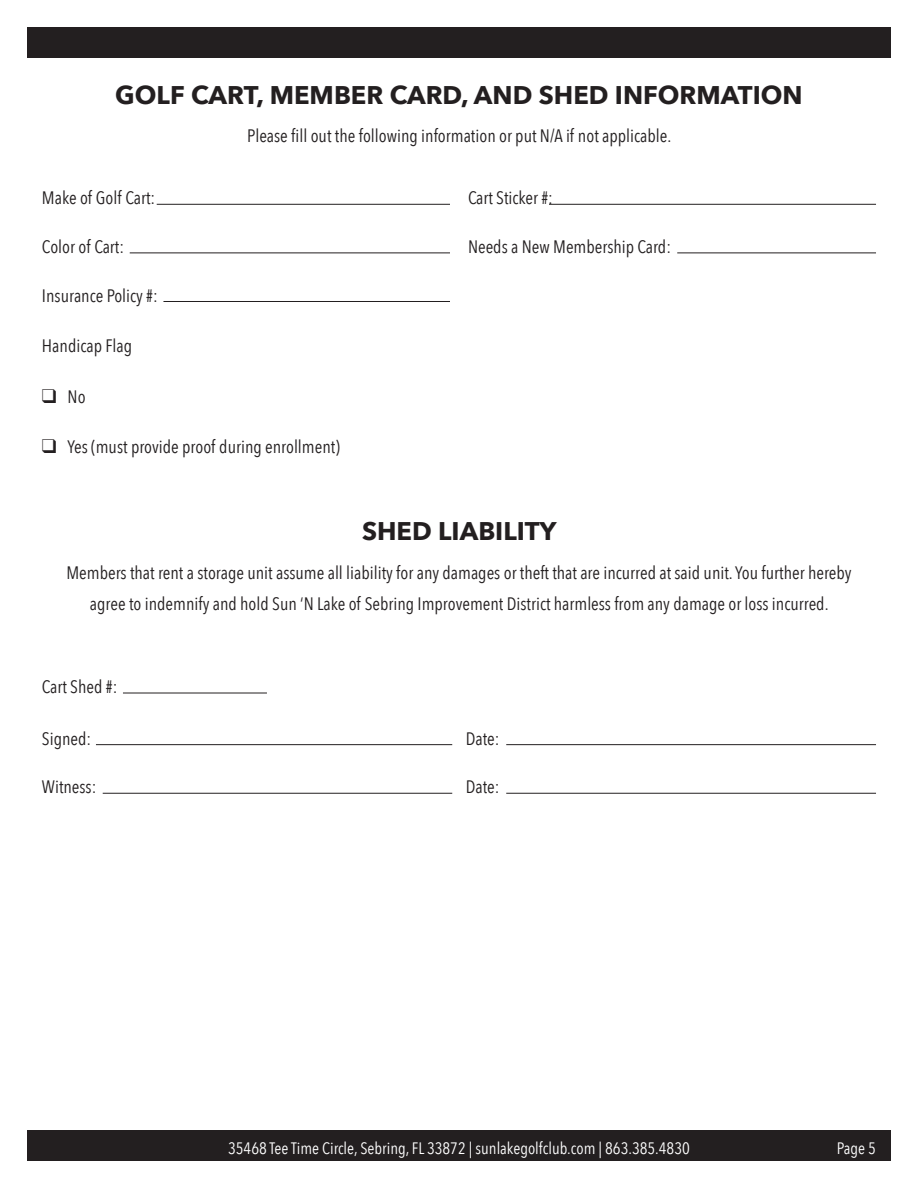
<style>
.page{position:relative;width:918px;height:1188px;background:#fff}
.page>*{position:absolute;margin:0;border:0;box-sizing:border-box;transform-origin:0 0}
.t1{font:700 25.5px "Avenir Next";color:#231f20}
.t2{font:18px/31.5px "Avenir Next Condensed";color:#231f20;text-align:center}
.t3{font:16.5px "Avenir Next Condensed";color:#fff}
</style>
<div class="page">
<hr style="left:157px;top:204px;width:293px;height:1px;background:#231f20">
<hr style="left:130px;top:253px;width:320px;height:1px;background:#231f20">
<hr style="left:163px;top:301px;width:287px;height:1px;background:#231f20">
<hr style="left:549px;top:204px;width:327px;height:1px;background:#231f20">
<hr style="left:677px;top:253px;width:199px;height:1px;background:#231f20">
<hr style="left:96px;top:744px;width:356px;height:1px;background:#231f20">
<hr style="left:103px;top:793px;width:349px;height:1px;background:#231f20">
<hr style="left:506px;top:744px;width:370px;height:1px;background:#231f20">
<hr style="left:506px;top:793px;width:370px;height:1px;background:#231f20">
<div style="left:27px;top:27px;width:864px;height:30px;background:#231f20"></div>
<div style="left:27px;top:1131px;width:864px;height:30px;background:#231f20"></div>
<hr style="left:123px;top:693px;width:144px;height:1px;background:#231f20">
<p class="t1" style="left:115px;top:73px;width:689px">GOLF CART, MEMBER CARD, AND SHED INFORMATION</p>
<p class="t2" style="left:247px;top:119px;width:426px">Please fill out the following information or put N/A if not applicable.</p>
<p class="t2" style="left:42px;top:182px;width:115px">Make of Golf Cart:</p>
<p class="t2" style="left:42px;top:230px;width:84px">Color of Cart:</p>
<p class="t2" style="left:42px;top:279px;width:117px">Insurance Policy #:</p>
<p class="t2" style="left:42px;top:330px;width:92px">Handicap Flag</p>
<p class="t2" style="left:42px;top:380px;width:45px">❑ No</p>
<p class="t2" style="left:42px;top:430px;width:299px">❑ Yes (must provide proof during enrollment)</p>
<p class="t2" style="left:468px;top:182px;width:86px">Cart Sticker #:</p>
<p class="t2" style="left:468px;top:230px;width:205px">Needs a New Membership Card:</p>
<p class="t1" style="left:362px;top:509px;width:196px">SHED LIABILITY</p>
<p class="t2" style="left:66px;top:556px;width:787px">Members that rent a storage unit assume all liability for any damages or theft that are incurred at said unit. You further hereby agree to indemnify and hold Sun ‘N Lake of Sebring Improvement District harmless from any damage or loss incurred.</p>
<p class="t2" style="left:42px;top:670px;width:77px">Cart Shed #:</p>
<p class="t2" style="left:42px;top:722px;width:51px">Signed:</p>
<p class="t2" style="left:42px;top:771px;width:56px">Witness:</p>
<p class="t2" style="left:466px;top:722px;width:35px">Date:</p>
<p class="t2" style="left:466px;top:771px;width:35px">Date:</p>
<p class="t3" style="left:228px;top:1134px;width:463px">35468 Tee Time Circle, Sebring, FL 33872 | sunlakegolfclub.com | 863.385.4830</p>
<p class="t3" style="left:837px;top:1134px;width:41px">Page 5</p>
</div>
